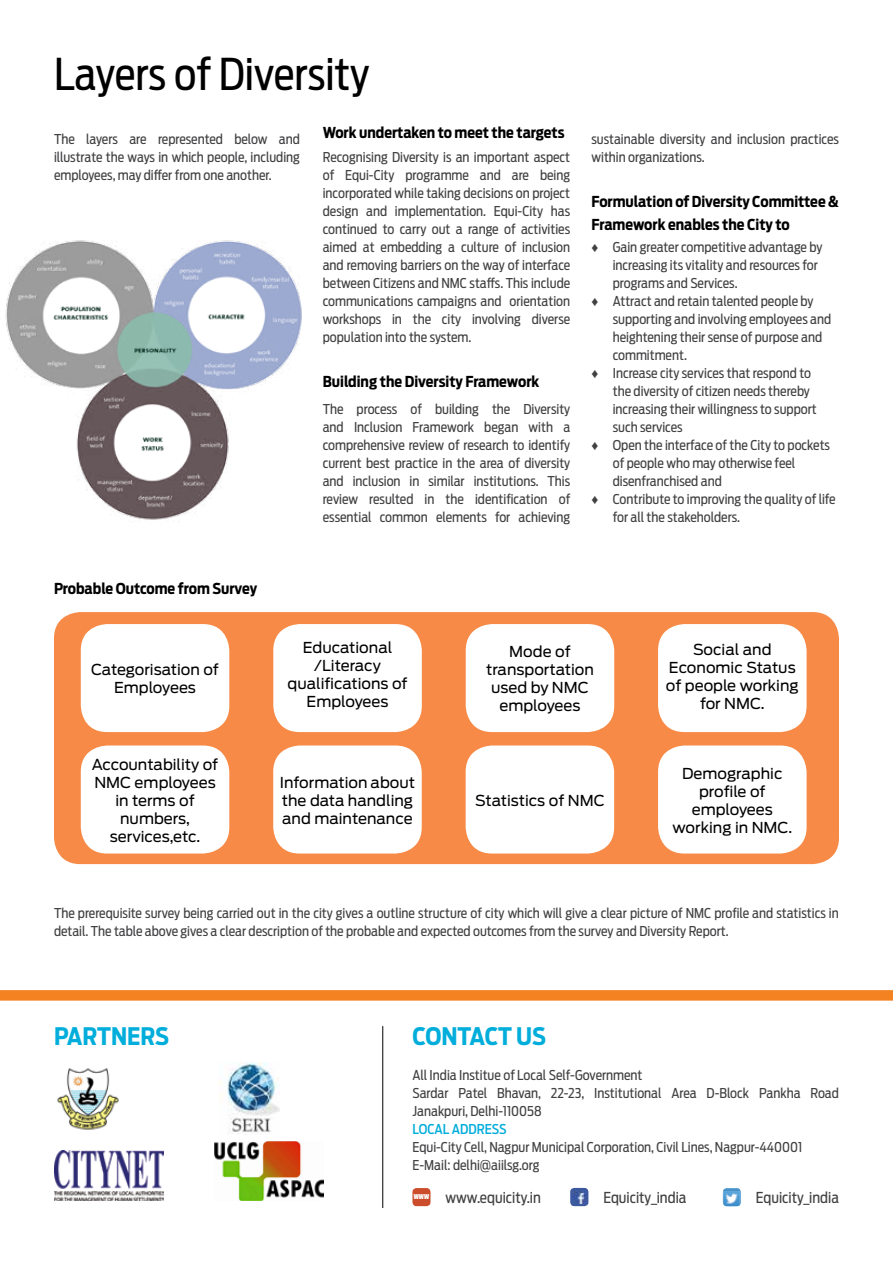
<style>
.page{position:relative;width:893px;height:1263px;background:#fff}
.page>*{position:absolute;margin:0;border:0;box-sizing:border-box;transform-origin:0 0}
.t1{font:43.5px "Antenna Cond";color:#000}
.t2{font:700 24px "Antenna Cond";color:#00addb}
.t3{font:15px/18px "Antenna";color:#000;text-align:center}
.t4{font:700 15px/22.5px "Antenna Cond";color:#000}
.t5{font:15px "Antenna Cond";color:#414042}
.t6{font:13.5px/18px "Antenna Cond";color:#414042}
.t7{font:500 13.5px "Antenna Cond";color:#00addb}
.t8{font:6.15px "Impact";color:#fff}
.s1{font-family:"Arial"}
</style>
<div class="page">
<img style="left:57px;top:1068px;width:62px;height:62px">
<img style="left:54px;top:1151px;width:109px;height:49px">
<img style="left:215px;top:1141px;width:109px;height:59px">
<img style="left:220px;top:1062px;width:60px;height:72px">
<div style="left:570px;top:1188px;width:18px;height:18px;background:#3c589e;border-radius:4px"></div>
<svg style="left:573px;top:1191px;width:12px;height:12px"></svg>
<div style="left:412px;top:1188px;width:18px;height:18px;background:#cb4d2c;border-radius:4px"></div>
<div style="left:723px;top:1188px;width:18px;height:18px;background:#4594d0;border-radius:4px"></div>
<img style="left:723px;top:1190px;width:18px;height:16px">
<div style="left:0;top:990px;width:893px;height:11px;background:#f58220"></div>
<hr style="left:382px;top:1026px;width:1px;height:183px;background:#000">
<div style="left:54px;top:612px;width:785px;height:252px;background:#f68a46;border-radius:26px"></div>
<div style="left:81px;top:624px;width:148px;height:108px;background:#fff;border-radius:26px"></div>
<div style="left:273px;top:624px;width:149px;height:108px;background:#fff;border-radius:26px"></div>
<div style="left:466px;top:624px;width:148px;height:108px;background:#fff;border-radius:26px"></div>
<div style="left:658px;top:624px;width:149px;height:108px;background:#fff;border-radius:26px"></div>
<div style="left:81px;top:745px;width:148px;height:108px;background:#fff;border-radius:26px"></div>
<div style="left:273px;top:745px;width:149px;height:108px;background:#fff;border-radius:26px"></div>
<div style="left:466px;top:745px;width:148px;height:108px;background:#fff;border-radius:26px"></div>
<div style="left:658px;top:745px;width:149px;height:108px;background:#fff;border-radius:26px"></div>
<img style="left:5px;top:240px;width:296px;height:280px">
<h1 class="t1" style="left:54px;top:48px;width:317px">Layers of Diversity</h1>
<p class="t6" style="left:54px;top:130px;width:247px;text-align:justify">The layers are represented below and illustrate the ways in which people, including employees, may differ from one another.</p>
<p class="t4" style="left:323px;top:121px;width:243px">Work undertaken to meet the targets</p>
<p class="t6" style="left:323px;top:148px;width:249px;text-align:justify">Recognising Diversity is an important aspect of Equi-City programme and are being incorporated while taking decisions on project design and implementation. Equi-City has continued to carry out a range of activities aimed at embedding a culture of inclusion and removing barriers on the way of interface between Citizens and NMC staffs. This include communications campaigns and orientation workshops in the city involving diverse population into the system.</p>
<p class="t4" style="left:323px;top:370px;width:218px">Building the Diversity Framework</p>
<p class="t6" style="left:323px;top:400px;width:249px;text-align:justify">The process of building the Diversity and Inclusion Framework began with a comprehensive review of research to identify current best practice in the area of diversity and inclusion in similar institutions. This review resulted in the identification of essential common elements for achieving</p>
<p class="t6" style="left:591px;top:130px;width:249px">sustainable diversity and inclusion practices within organizations.</p>
<p class="t4" style="left:591px;top:190px;width:249px">Formulation of Diversity Committee &amp;<br>Framework enables the City to</p>
<p class="t6" style="left:591px;top:238px;width:232px"><span class="s1">♦</span> Gain greater competitive advantage by</p>
<p class="t6" style="left:613px;top:256px;width:207px">increasing its vitality and resources for</p>
<p class="t6" style="left:613px;top:274px;width:126px">programs and Services.</p>
<p class="t6" style="left:591px;top:292px;width:224px"><span class="s1">♦</span> Attract and retain talented people by</p>
<p class="t6" style="left:613px;top:310px;width:220px">supporting and involving employees and</p>
<p class="t6" style="left:613px;top:328px;width:211px">heightening their sense of purpose and</p>
<p class="t6" style="left:613px;top:346px;width:76px">commitment.</p>
<p class="t6" style="left:591px;top:364px;width:221px"><span class="s1">♦</span> Increase city services that respond to</p>
<p class="t6" style="left:613px;top:382px;width:199px">the diversity of citizen needs thereby</p>
<p class="t6" style="left:613px;top:400px;width:206px">increasing their willingness to support</p>
<p class="t6" style="left:613px;top:418px;width:71px">such services</p>
<p class="t6" style="left:591px;top:436px;width:240px"><span class="s1">♦</span> Open the interface of the City to pockets</p>
<p class="t6" style="left:613px;top:454px;width:184px">of people who may otherwise feel</p>
<p class="t6" style="left:613px;top:472px;width:111px">disenfranchised and</p>
<p class="t6" style="left:591px;top:490px;width:246px"><span class="s1">♦</span> Contribute to improving the quality of life</p>
<p class="t6" style="left:613px;top:508px;width:129px">for all the stakeholders.</p>
<p class="t4" style="left:54px;top:577px;width:205px">Probable Outcome from Survey</p>
<p class="t3" style="left:91px;top:661px;width:129px">Categorisation of<br>Employees</p>
<p class="t3" style="left:92px;top:756px;width:128px">Accountability of<br>NMC employees in terms of numbers, services,etc.</p>
<p class="t3" style="left:287px;top:639px;width:122px">Educational /Literacy qualifications of<br>Employees</p>
<p class="t3" style="left:486px;top:643px;width:109px">Mode of transportation used by NMC employees</p>
<p class="t3" style="left:666px;top:641px;width:134px">Social and<br>Economic Status of people working for NMC.</p>
<p class="t3" style="left:280px;top:773px;width:137px;text-align:left">Information about the data handling and maintenance</p>
<p class="t3" style="left:475px;top:791px;width:131px">Statistics of NMC</p>
<p class="t3" style="left:673px;top:764px;width:121px">Demographic profile of employees working in NMC.</p>
<p class="t6" style="left:54px;top:904px;width:786px">The prerequisite survey being carried out in the city gives a outline structure of city which will give a clear picture of NMC profile and statistics in detail. The table above gives a clear description of the probable and expected outcomes from the survey and Diversity Report.</p>
<h2 class="t2" style="left:54px;top:1022px;width:114px">Partners</h2>
<h2 class="t2" style="left:412px;top:1022px;width:60px">Contact</h2>
<h2 class="t2" style="left:516px;top:1022px;width:28px">Us</h2>
<p class="t6" style="left:412px;top:1066px;width:428px">All India Institue of Local Self-Government<br>Sardar Patel Bhavan, 22-23, Institutional Area D-Block Pankha Road<br>Janakpuri, Delhi-110058</p>
<p class="t7" style="left:412px;top:1121px;width:81px">LOCAL ADDRESS</p>
<p class="t6" style="left:412px;top:1138px;width:391px">Equi-City Cell, Nagpur Municipal Corporation, Civil Lines, Nagpur-440001<br>E-Mail: delhi@aiilsg.org</p>
<p class="t5" style="left:603px;top:1188px;width:85px">Equicity_india</p>
<p class="t8" style="left:414px;top:1192px;width:17px">WWW</p>
<p class="t5" style="left:445px;top:1189px;width:97px">www.equicity.in</p>
<p class="t5" style="left:756px;top:1189px;width:85px">Equicity_india</p>
</div>
